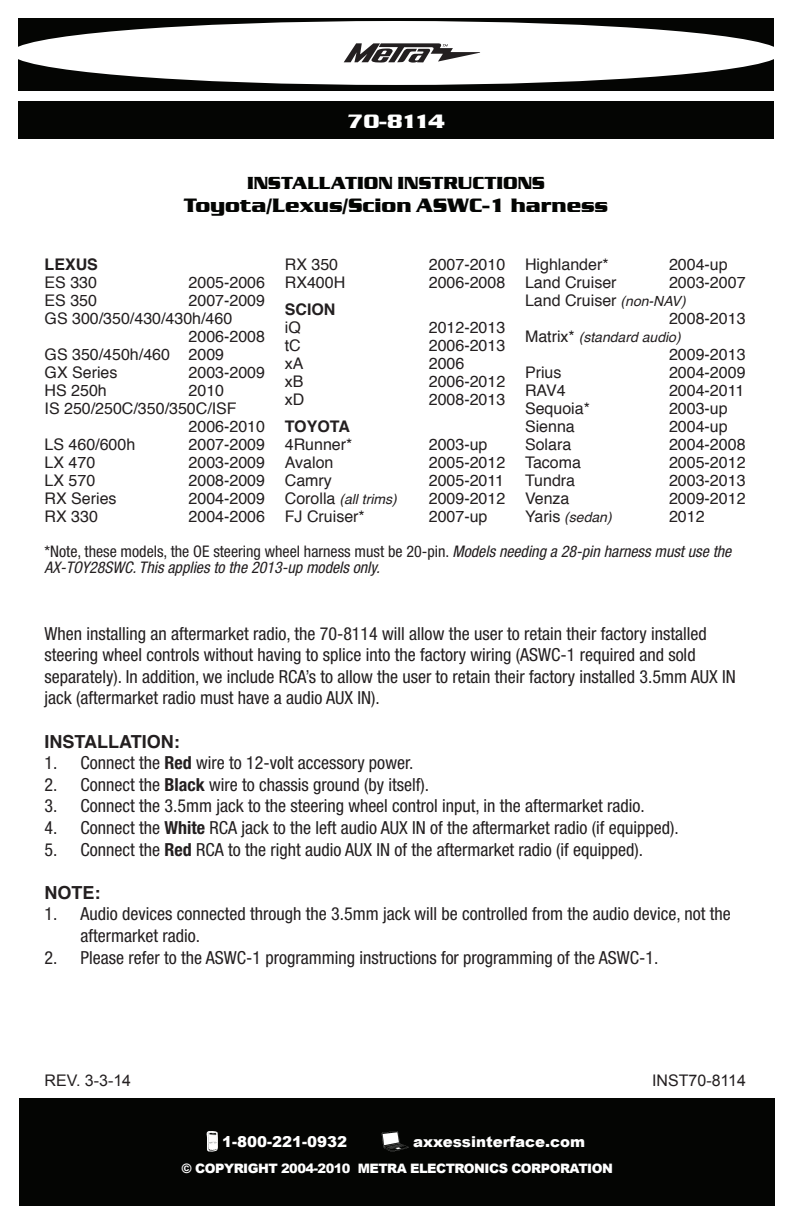
<style>
.page{position:relative;width:792px;height:1224px;background:#fff}
.page>*{position:absolute;margin:0;border:0;box-sizing:border-box;transform-origin:0 0}
.t1{font:700 20px "Serpentine D";color:#040503}
.t2{font:700 20px "Serpentine D";letter-spacing:-.085em;color:#fff}
.t3{font:condensed 18px/21.6px "Helvetica Neue";color:#231f20}
.t4{font:700 18px "Serpentine D";color:#040503}
.t5{font:700 18px "Helvetica";color:#231f20}
.t6{font:16px "Helvetica";color:#231f20}
.t7{font:italic condensed 16px/16px "Helvetica Neue";color:#231f20}
.t8{font:16px "Arial";color:#231f20}
.t9{font:700 16px "Helvetica";color:#231f20}
.t10{font:900 15px "Arial";color:#fff}
.t11{font:italic 14px "Helvetica";color:#231f20}
.t12{font:900 13px "Arial";letter-spacing:-.04em;color:#fff}
.s1{font-style:italic;font-size:14px}
.s2{font-style:normal;font-size:16px}
.s3{font-style:normal}
.s4{font-weight:700}
</style>
<div class="page">
<div style="left:19px;top:1099px;width:756px;height:107px;background:#040503"></div>
<svg style="left:207px;top:1131px;width:10px;height:21px"></svg>
<svg style="left:382px;top:1131px;width:27px;height:21px"></svg>
<div style="left:18px;top:18px;width:756px;height:73px;background:#040503"></div>
<div style="left:18px;top:101px;width:756px;height:38px;background:#040503"></div>
<div style="left:11px;top:21px;width:770px;height:64px;background:#fff;border-radius:50%"></div>
<svg style="left:344px;top:43px;width:136px;height:20px"></svg>
<p class="t2" style="left:347px;top:110px;width:99px">70-8114</p>
<p class="t4" style="left:247px;top:173px;width:299px">INSTALLATION INSTRUCTIONS</p>
<p class="t1" style="left:184px;top:194px;width:426px">Toyota/Lexus/Scion ASWC-1 harness</p>
<p class="t9" style="left:45px;top:252px;width:55px">LEXUS</p>
<p class="t6" style="left:45px;top:271px;width:54px">ES 330</p>
<p class="t6" style="left:189px;top:271px;width:78px">2005-2006</p>
<p class="t6" style="left:45px;top:289px;width:54px">ES 350</p>
<p class="t6" style="left:189px;top:289px;width:78px">2007-2009</p>
<p class="t6" style="left:45px;top:307px;width:189px">GS 300/350/430/430h/460</p>
<p class="t6" style="left:189px;top:325px;width:78px">2006-2008</p>
<p class="t6" style="left:45px;top:343px;width:181px">GS 350/450h/460 2009</p>
<p class="t6" style="left:45px;top:361px;width:74px">GX Series</p>
<p class="t6" style="left:189px;top:361px;width:78px">2003-2009</p>
<p class="t6" style="left:45px;top:379px;width:64px">HS 250h</p>
<p class="t6" style="left:189px;top:379px;width:37px">2010</p>
<p class="t6" style="left:45px;top:397px;width:194px">IS 250/250C/350/350C/ISF</p>
<p class="t6" style="left:189px;top:415px;width:78px">2006-2010</p>
<p class="t6" style="left:45px;top:433px;width:92px">LS 460/600h</p>
<p class="t6" style="left:189px;top:433px;width:78px">2007-2009</p>
<p class="t6" style="left:45px;top:451px;width:52px">LX 470</p>
<p class="t6" style="left:189px;top:451px;width:78px">2003-2009</p>
<p class="t6" style="left:45px;top:469px;width:52px">LX 570</p>
<p class="t6" style="left:189px;top:469px;width:78px">2008-2009</p>
<p class="t6" style="left:45px;top:487px;width:74px">RX Series</p>
<p class="t6" style="left:189px;top:487px;width:78px">2004-2009</p>
<p class="t6" style="left:45px;top:505px;width:55px">RX 330</p>
<p class="t6" style="left:189px;top:505px;width:78px">2004-2006</p>
<p class="t6" style="left:525px;top:253px;width:85px">Highlander*</p>
<p class="t6" style="left:669px;top:253px;width:60px">2004-up</p>
<p class="t6" style="left:525px;top:271px;width:93px">Land Cruiser</p>
<p class="t6" style="left:669px;top:271px;width:78px">2003-2007</p>
<p class="t6" style="left:525px;top:289px;width:162px">Land Cruiser <span class="s1">(non-NAV)</span></p>
<p class="t6" style="left:669px;top:307px;width:78px">2008-2013</p>
<p class="t11" style="left:525px;top:327px;width:157px"><span class="s2">Matrix*</span> (standard audio)</p>
<p class="t6" style="left:669px;top:343px;width:78px">2009-2013</p>
<p class="t6" style="left:525px;top:361px;width:38px">Prius</p>
<p class="t6" style="left:669px;top:361px;width:78px">2004-2009</p>
<p class="t6" style="left:525px;top:379px;width:42px">RAV4</p>
<p class="t6" style="left:669px;top:379px;width:77px">2004-2011</p>
<p class="t6" style="left:525px;top:397px;width:66px">Sequoia*</p>
<p class="t6" style="left:669px;top:397px;width:60px">2003-up</p>
<p class="t6" style="left:525px;top:415px;width:51px">Sienna</p>
<p class="t6" style="left:669px;top:415px;width:60px">2004-up</p>
<p class="t6" style="left:525px;top:433px;width:48px">Solara</p>
<p class="t6" style="left:669px;top:433px;width:78px">2004-2008</p>
<p class="t6" style="left:525px;top:451px;width:58px">Tacoma</p>
<p class="t6" style="left:669px;top:451px;width:78px">2005-2012</p>
<p class="t6" style="left:525px;top:469px;width:52px">Tundra</p>
<p class="t6" style="left:669px;top:469px;width:78px">2003-2013</p>
<p class="t6" style="left:525px;top:487px;width:46px">Venza</p>
<p class="t6" style="left:669px;top:487px;width:78px">2009-2012</p>
<p class="t11" style="left:525px;top:507px;width:88px"><span class="s2">Yaris</span> (sedan)</p>
<p class="t6" style="left:669px;top:505px;width:37px">2012</p>
<p class="t7" style="left:45px;top:543px;width:688px"><span class="s3">*Note, these models, the OE steering wheel harness must be 20-pin.</span> Models needing a 28-pin harness must use the<br>AX-TOY28SWC. This applies to the 2013-up models only.</p>
<p class="t6" style="left:285px;top:253px;width:55px">RX 350</p>
<p class="t6" style="left:429px;top:253px;width:78px">2007-2010</p>
<p class="t6" style="left:285px;top:271px;width:62px">RX400H</p>
<p class="t6" style="left:429px;top:271px;width:78px">2006-2008</p>
<p class="t9" style="left:285px;top:297px;width:52px">SCION</p>
<p class="t6" style="left:285px;top:316px;width:17px">iQ</p>
<p class="t6" style="left:429px;top:316px;width:78px">2012-2013</p>
<p class="t6" style="left:285px;top:334px;width:17px">tC</p>
<p class="t6" style="left:429px;top:334px;width:78px">2006-2013</p>
<p class="t6" style="left:285px;top:352px;width:20px">xA</p>
<p class="t6" style="left:429px;top:352px;width:37px">2006</p>
<p class="t6" style="left:285px;top:370px;width:20px">xB</p>
<p class="t6" style="left:429px;top:370px;width:78px">2006-2012</p>
<p class="t6" style="left:285px;top:388px;width:21px">xD</p>
<p class="t6" style="left:429px;top:388px;width:78px">2008-2013</p>
<p class="t9" style="left:285px;top:414px;width:67px">TOYOTA</p>
<p class="t6" style="left:285px;top:433px;width:69px">4Runner*</p>
<p class="t6" style="left:429px;top:433px;width:60px">2003-up</p>
<p class="t6" style="left:285px;top:451px;width:50px">Avalon</p>
<p class="t6" style="left:429px;top:451px;width:78px">2005-2012</p>
<p class="t6" style="left:285px;top:469px;width:49px">Camry</p>
<p class="t6" style="left:429px;top:469px;width:77px">2005-2011</p>
<p class="t11" style="left:285px;top:489px;width:114px"><span class="s2">Corolla</span> (all trims)</p>
<p class="t6" style="left:429px;top:487px;width:78px">2009-2012</p>
<p class="t6" style="left:285px;top:505px;width:81px">FJ Cruiser*</p>
<p class="t6" style="left:429px;top:505px;width:60px">2007-up</p>
<p class="t3" style="left:45px;top:622px;width:693px">When installing an aftermarket radio, the 70-8114 will allow the user to retain their factory installed steering wheel controls without having to splice into the factory wiring (ASWC-1 required and sold separately). In addition, we include RCA’s to allow the user to retain their factory installed 3.5mm AUX IN jack (aftermarket radio must have a audio AUX IN).</p>
<p class="t5" style="left:45px;top:727px;width:137px">INSTALLATION:</p>
<p class="t3" style="left:45px;top:752px;width:370px">1. Connect the <span class="s4">Red</span> wire to 12-volt accessory power.</p>
<p class="t3" style="left:45px;top:773px;width:386px">2. Connect the <span class="s4">Black</span> wire to chassis ground (by itself).</p>
<p class="t3" style="left:45px;top:795px;width:602px">3. Connect the 3.5mm jack to the steering wheel control input, in the aftermarket radio.</p>
<p class="t3" style="left:45px;top:817px;width:636px">4. Connect the <span class="s4">White</span> RCA jack to the left audio AUX IN of the aftermarket radio (if equipped).</p>
<p class="t3" style="left:45px;top:838px;width:600px">5. Connect the <span class="s4">Red</span> RCA to the right audio AUX IN of the aftermarket radio (if equipped).</p>
<p class="t5" style="left:45px;top:878px;width:57px">NOTE:</p>
<p class="t3" style="left:81px;top:903px;width:652px;text-indent:-36px">1. Audio devices connected through the 3.5mm jack will be controlled from the audio device, not the aftermarket radio.</p>
<p class="t3" style="left:45px;top:946px;width:615px">2. Please refer to the ASWC-1 programming instructions for programming of the ASWC-1.</p>
<p class="t8" style="left:45px;top:1070px;width:88px">REV. 3-3-14</p>
<p class="t8" style="left:652px;top:1070px;width:95px">INST70-8114</p>
<p class="t10" style="left:222px;top:1134px;width:127px">1-800-221-0932</p>
<p class="t10" style="left:413px;top:1134px;width:174px">axxessinterface.com</p>
<p class="t12" style="left:182px;top:1161px;width:433px">© COPYRIGHT 2004-2010 METRA ELECTRONICS CORPORATION</p>
</div>
